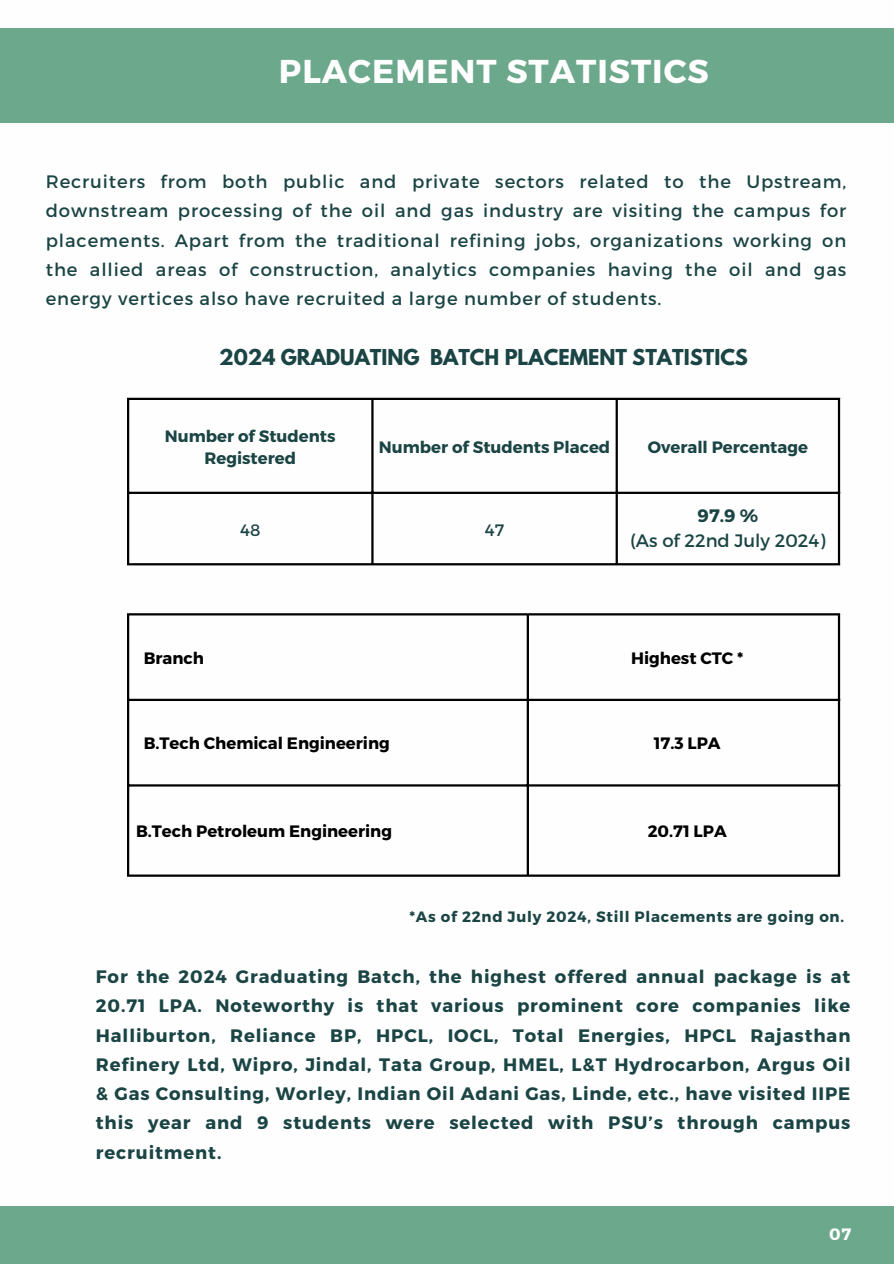
<style>
.page{position:relative;width:894px;height:1264px;background:#fff}
.page>*{position:absolute;margin:0;border:0;box-sizing:border-box;transform-origin:0 0}
.t1{font:700 33px "Montserrat";letter-spacing:.03em;color:#fefefe}
.t2{font:700 19.35px "League Spartan";color:#1b4444}
.t3{font:700 18px/29.2px "Montserrat";letter-spacing:.05em;color:#1b4444;text-align:justify}
.t4{font:18px/29.2px "Montserrat";letter-spacing:.05em;color:#1b4444;text-align:justify}
.t5{font:18px "Montserrat";color:#1b4444}
.t6{font:700 16.5px "Montserrat";color:#000}
.t7{font:700 16.5px/22.5px "Montserrat";color:#1b4444;text-align:center}
.t8{font:16.5px "Montserrat";color:#1b4444}
.t9{font:700 16.5px "Montserrat";color:#fefefe}
.t10{font:700 15px "Montserrat";letter-spacing:.05em;color:#1b4444}
</style>
<div class="page">
<div style="left:0;top:28px;width:893px;height:95px;background:#6ca88c"></div>
<div style="left:0;top:1205px;width:893px;height:58px;background:#6ca88c"></div>
<hr style="left:127px;top:400px;width:2px;height:163px;background:#000">
<hr style="left:371px;top:400px;width:2px;height:163px;background:#000">
<hr style="left:615px;top:400px;width:2px;height:163px;background:#000">
<hr style="left:837px;top:400px;width:2px;height:163px;background:#000">
<hr style="left:127px;top:398px;width:712px;height:2px;background:#000">
<hr style="left:127px;top:491px;width:712px;height:3px;background:#000">
<hr style="left:127px;top:563px;width:712px;height:2px;background:#000">
<hr style="left:127px;top:615px;width:2px;height:259px;background:#000">
<hr style="left:526px;top:615px;width:3px;height:259px;background:#000">
<hr style="left:837px;top:615px;width:2px;height:259px;background:#000">
<hr style="left:127px;top:613px;width:712px;height:2px;background:#000">
<hr style="left:127px;top:698px;width:712px;height:3px;background:#000">
<hr style="left:127px;top:784px;width:712px;height:2px;background:#000">
<hr style="left:127px;top:874px;width:712px;height:2px;background:#000">
<p class="t1" style="left:279px;top:49px;width:431px">PLACEMENT STATISTICS</p>
<p class="t4" style="left:46px;top:166px;width:801px">Recruiters from both public and private sectors related to the Upstream, downstream processing of the oil and gas industry are visiting the campus for placements. Apart from the traditional refining jobs, organizations working on the allied areas of construction, analytics companies having the oil and gas energy vertices also have recruited a large number of students.</p>
<p class="t2" style="left:219px;top:347px;width:530px">2024 GRADUATING BATCH PLACEMENT STATISTICS</p>
<h1 class="t7" style="left:165px;top:423px;width:172px">Number of Students<br>Registered</h1>
<h4 class="t7" style="left:379px;top:435px;width:233px">Number of Students Placed</h4>
<h2 class="t7" style="left:647px;top:435px;width:162px">Overall Percentage</h2>
<p class="t8" style="left:240px;top:519px;width:22px">48</p>
<p class="t8" style="left:485px;top:519px;width:21px">47</p>
<p class="t3" style="left:697px;top:500px;width:62px">97.9 %</p>
<p class="t5" style="left:630px;top:528px;width:197px">(As of 22nd July 2024)</p>
<p class="t6" style="left:144px;top:647px;width:62px">Branch</p>
<p class="t6" style="left:631px;top:647px;width:114px">Highest CTC *</p>
<p class="t6" style="left:144px;top:732px;width:247px">B.Tech Chemical Engineering</p>
<p class="t6" style="left:653px;top:732px;width:68px">17.3 LPA</p>
<p class="t6" style="left:136px;top:820px;width:257px">B.Tech Petroleum Engineering</p>
<p class="t6" style="left:647px;top:820px;width:81px">20.71 LPA</p>
<p class="t10" style="left:409px;top:906px;width:436px">*As of 22nd July 2024, Still Placements are going on.</p>
<h3 class="t3" style="left:96px;top:961px;width:755px">For the 2024 Graduating Batch, the highest offered annual package is at 20.71 LPA. Noteworthy is that various prominent core companies like Halliburton, Reliance BP, HPCL, IOCL, Total Energies, HPCL Rajasthan Refinery Ltd, Wipro, Jindal, Tata Group, HMEL, L&amp;T Hydrocarbon, Argus Oil &amp; Gas Consulting, Worley, Indian Oil Adani Gas, Linde, etc., have visited IIPE this year and 9 students were selected with PSU’s through campus recruitment.</h3>
<p class="t9" style="left:828px;top:1223px;width:24px">07</p>
</div>
